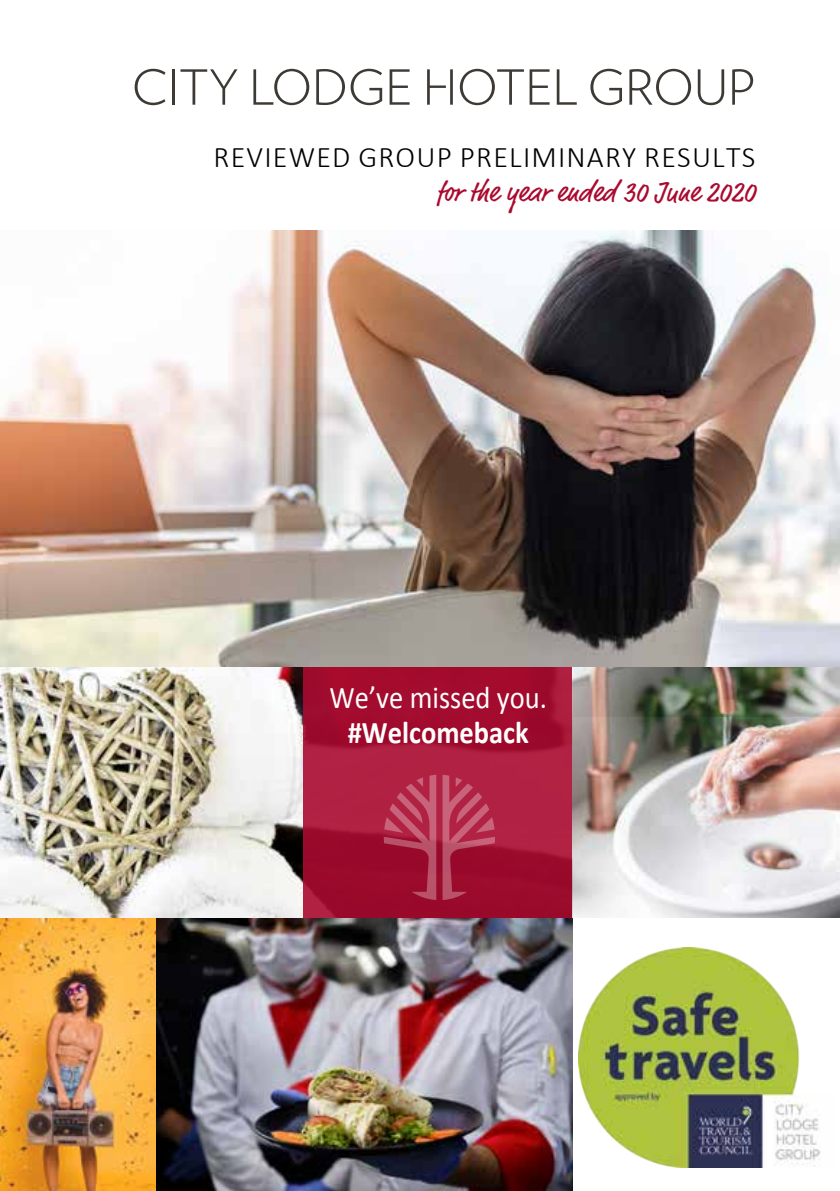
<style>
.page{position:relative;width:840px;height:1191px;background:#fff}
.page>*{position:absolute;margin:0;border:0;box-sizing:border-box;transform-origin:0 0}
.t1{font:31.6px "Calibri";color:#fff;scale:.9 1}
.t2{font:700 31.6px "Calibri";color:#fff;scale:.9 1}
.t3{font:300 30px "Calibri";letter-spacing:.04em;color:#000}
.t4{font:28px "Market Pro";color:#aa0a2f}
</style>
<div class="page">
<img style="left:0;top:231px;width:839px;height:437px">
<img style="left:0;top:668px;width:839px;height:251px">
<svg style="left:303px;top:668px;width:268px;height:251px"></svg>
<svg style="left:383px;top:774px;width:111px;height:126px"></svg>
<svg style="left:134px;top:69px;width:31px;height:36px"></svg>
<hr style="left:172px;top:69px;width:2px;height:36px;background:#3d3935">
<svg style="left:180px;top:69px;width:57px;height:36px"></svg>
<svg style="left:253px;top:69px;width:56px;height:36px"></svg>
<svg style="left:316px;top:69px;width:66px;height:36px"></svg>
<svg style="left:389px;top:69px;width:20px;height:36px"></svg>
<svg style="left:427px;top:69px;width:25px;height:36px"></svg>
<svg style="left:459px;top:69px;width:64px;height:36px"></svg>
<svg style="left:529px;top:69px;width:20px;height:36px"></svg>
<svg style="left:556px;top:69px;width:20px;height:36px"></svg>
<svg style="left:590px;top:69px;width:31px;height:36px"></svg>
<svg style="left:629px;top:69px;width:61px;height:36px"></svg>
<svg style="left:697px;top:69px;width:26px;height:36px"></svg>
<svg style="left:732px;top:69px;width:20px;height:36px"></svg>
<img style="left:578px;top:947px;width:243px;height:220px">
<img style="left:0;top:919px;width:156px;height:272px">
<img style="left:156px;top:919px;width:415px;height:272px">
<p class="t3" style="left:213px;top:139px;width:543px">REVIEWED GROUP PRELIMINARY RESULTS</p>
<p class="t4" style="left:436px;top:173px;width:320px">for the year ended 30 June 2020</p>
<p class="t1" style="left:329px;top:677px;width:243px">We’ve missed you.</p>
<p class="t2" style="left:347px;top:712px;width:202px">#Welcomeback</p>
</div>
